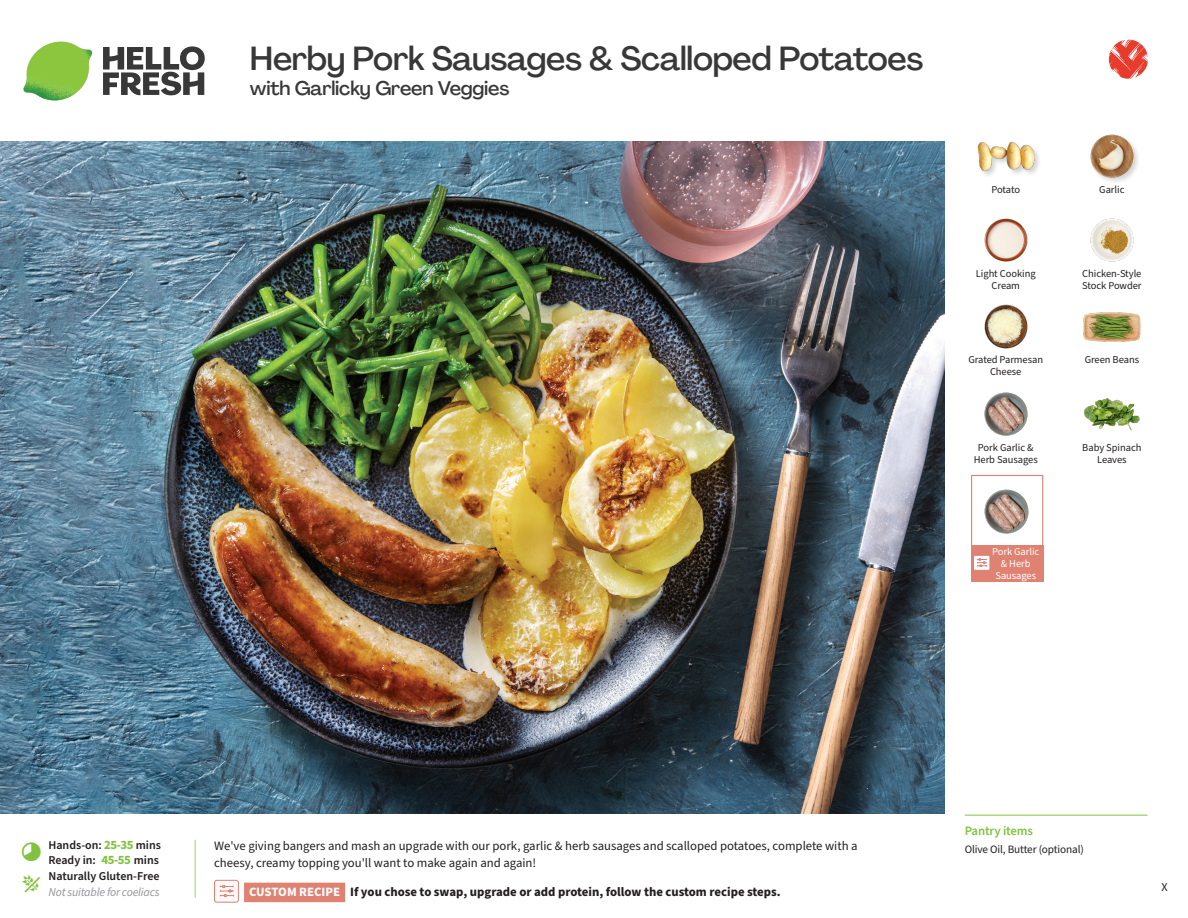
<style>
.page{position:relative;width:1188px;height:918px;background:#fff}
.page>*{position:absolute;margin:0;border:0;box-sizing:border-box;transform-origin:0 0}
._15_Titel_UK{font:500 33px "Agrandir";letter-spacing:-.01em;color:#383839}
._15_Titel_UK-2{font:500 19.5px "Agrandir";letter-spacing:-.01em;color:#383839}
.Step_6_Text_AU{font:12.75px/16.5px "Source Sans Pro";color:#231f20}
.Step_6_Text_AU-2{font:700 12.75px "Source Sans Pro";color:#231f20}
._04_Headers_Front{font:600 12.75px "Source Sans Pro";letter-spacing:-.01em;color:#81c340}
._04_Intro{font:600 12px "Source Sans Pro";color:#231f20}
._04_Intro-2{font:italic 12px "Source Sans Pro";letter-spacing:-.02em;color:#939598}
.t1{font:12px "Source Sans Pro";color:#231f20}
._05_Pantry{font:11.25px "Source Sans Pro";letter-spacing:-.01em;color:#231f20}
._18_FRONT_ingredient{font:10.5px/12px "Source Sans Pro";letter-spacing:-.005em;color:#231f20;text-align:center}
._18_FRONT_ingredient-2{font:10.5px/12px "Source Sans Pro";letter-spacing:-.005em;color:#fff;text-align:center}
.s1{font-weight:700;font-size:12.75px;color:#81c340}
.s2{color:#fff}
</style>
<div class="page">
<svg style="left:103px;top:46px;width:102px;height:49px"></svg>
<img style="left:23px;top:42px;width:69px;height:59px">
<img style="left:0;top:142px;width:945px;height:672px">
<div style="left:971px;top:545px;width:72px;height:37px;background:#df8272"></div>
<div style="left:973px;top:555px;width:17px;height:15px;background:#fafafa;border-radius:2px"></div>
<div style="left:973px;top:555px;width:17px;height:16px;border:1px solid #d08477;border-radius:2px"></div>
<svg style="left:977px;top:559px;width:10px;height:8px"></svg>
<div style="left:971px;top:475px;width:72px;height:72px;border:1px solid #df8272"></div>
<img style="left:984px;top:489px;width:45px;height:45px">
<svg style="left:194px;top:839px;width:152px;height:63px"></svg>
<div style="left:214px;top:880px;width:24px;height:22px;background:#fafafa;border-radius:2px"></div>
<div style="left:214px;top:880px;width:25px;height:23px;border:1px solid #df8272;border-radius:2px"></div>
<svg style="left:220px;top:885px;width:14px;height:12px"></svg>
<img style="left:1083px;top:312px;width:58px;height:30px">
<img style="left:1083px;top:398px;width:58px;height:33px">
<img style="left:984px;top:392px;width:44px;height:44px">
<img style="left:984px;top:304px;width:44px;height:45px">
<img style="left:984px;top:218px;width:44px;height:44px">
<img style="left:1090px;top:218px;width:44px;height:44px">
<div style="left:977px;top:141px;width:65px;height:37px;background:#231f20;opacity:.2"></div>
<img style="left:977px;top:141px;width:57px;height:37px">
<img style="left:1090px;top:134px;width:48px;height:48px">
<hr style="left:965px;top:815px;width:183px;height:1px;background:#81c340">
<svg style="left:1108px;top:39px;width:40px;height:40px"></svg>
<p class="_15_Titel_UK" style="left:250px;top:38px;width:675px">Herby Pork Sausages &amp; Scalloped Potatoes</p>
<p class="_15_Titel_UK-2" style="left:250px;top:76px;width:261px">with Garlicky Green Veggies</p>
<p class="_18_FRONT_ingredient" style="left:992px;top:183px;width:30px">Potato</p>
<p class="_18_FRONT_ingredient" style="left:1099px;top:183px;width:27px">Garlic</p>
<p class="_18_FRONT_ingredient" style="left:976px;top:268px;width:61px">Light Cooking<br>Cream</p>
<p class="_18_FRONT_ingredient" style="left:1082px;top:268px;width:61px;text-align:left">Chicken-Style<br>Stock Powder</p>
<p class="_18_FRONT_ingredient" style="left:968px;top:354px;width:76px">Grated Parmesan</p>
<p class="_18_FRONT_ingredient" style="left:1085px;top:354px;width:56px">Green Beans</p>
<p class="_18_FRONT_ingredient" style="left:990px;top:366px;width:33px">Cheese</p>
<p class="_18_FRONT_ingredient" style="left:974px;top:441px;width:66px">Pork Garlic &amp;<br>Herb Sausages</p>
<p class="_18_FRONT_ingredient-2" style="left:992px;top:546px;width:49px">Pork Garlic &amp; Herb<br>Sausages</p>
<p class="_18_FRONT_ingredient" style="left:1082px;top:441px;width:61px">Baby Spinach<br>Leaves</p>
<p class="_04_Intro" style="left:48px;top:837px;width:114px">Hands-on: <span class="s1">25-35</span> mins</p>
<p class="_04_Intro" style="left:48px;top:852px;width:112px">Ready in: <span class="s1">45-55</span> mins</p>
<p class="_04_Intro" style="left:49px;top:868px;width:113px">Naturally Gluten-Free</p>
<p class="_04_Intro-2" style="left:49px;top:884px;width:112px">Not suitable for coeliacs</p>
<p class="Step_6_Text_AU" style="left:214px;top:838px;width:645px">We've giving bangers and mash an upgrade with our pork, garlic &amp; herb sausages and scalloped potatoes, complete with a cheesy, creamy topping you'll want to make again and again!</p>
<p class="Step_6_Text_AU-2" style="left:249px;top:883px;width:533px"><span class="s2">CUSTOM RECIPE</span> If you chose to swap, upgrade or add protein, follow the custom recipe steps.</p>
<p class="_04_Headers_Front" style="left:965px;top:822px;width:70px">Pantry items</p>
<p class="_05_Pantry" style="left:965px;top:842px;width:121px">Olive Oil, Butter (optional)</p>
<p class="t1" style="left:1162px;top:879px;width:8px">X</p>
</div>
